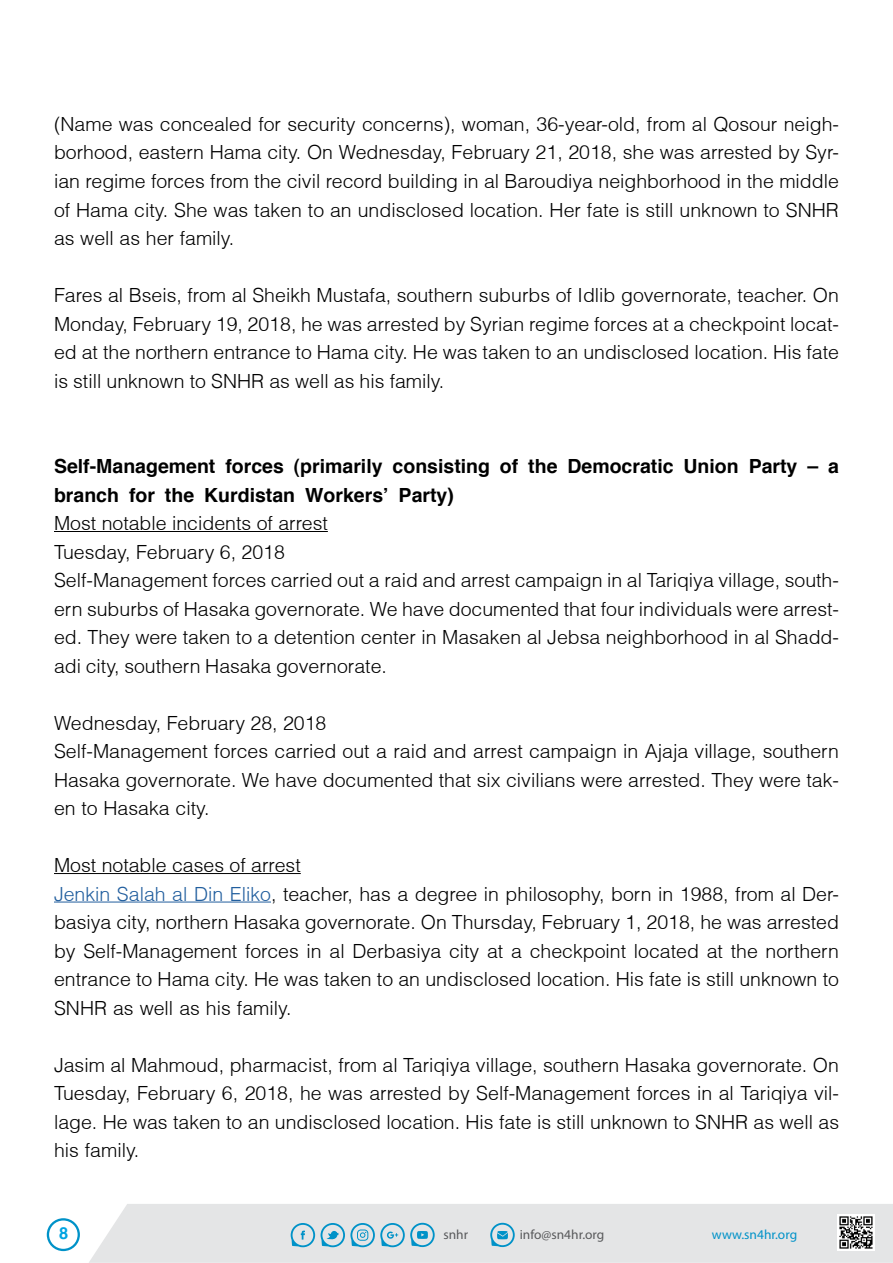
<style>
.page{position:relative;width:893px;height:1263px;background:#fff}
.page>*{position:absolute;margin:0;border:0;box-sizing:border-box;transform-origin:0 0}
.t1{font:300 19.5px/28.5px "Helvetica";color:#000}
.t2{font:700 19.5px "Helvetica";color:#000}
.t3{font:700 16.5px "Helvetica";color:#00a4e2}
.t4{font:13.35px "Myriad Pro";color:#58595b}
.t5{font:13.35px "Myriad Pro";color:#0092c8}
.s1{color:#215e9e}
</style>
<div class="page">
<div style="left:89px;top:1204px;width:804px;height:59px;background:#e4e5e6"></div>
<svg style="left:291px;top:1223px;width:24px;height:24px"></svg>
<svg style="left:321px;top:1223px;width:114px;height:24px"></svg>
<svg style="left:490px;top:1223px;width:25px;height:24px"></svg>
<img style="left:837px;top:1214px;width:37px;height:37px">
<svg style="left:47px;top:1218px;width:33px;height:33px"></svg>
<hr style="left:54px;top:531px;width:274px;height:1px;background:#000">
<hr style="left:54px;top:873px;width:247px;height:1px;background:#000">
<hr style="left:54px;top:901px;width:217px;height:1px;background:#215e9e">
<p class="t1" style="left:54px;top:110px;width:786px">(Name was concealed for security concerns ,) woman, 36-year-old, from al Qosour neigh-</p>
<p class="t1" style="left:54px;top:138px;width:786px">borhood, eastern Hama city. On Wednesday, February 21, 2018, she was arrested by Syr-</p>
<p class="t1" style="left:54px;top:167px;width:786px">ian regime forces from the civil record building in al Baroudiya neighborhood in the middle</p>
<p class="t1" style="left:54px;top:195px;width:786px">of Hama city. She was taken to an undisclosed location. Her fate is still unknown to SNHR as well as her family.</p>
<p class="t1" style="left:54px;top:281px;width:786px">Fares al Bseis, from al Sheikh Mustafa, southern suburbs of Idlib governorate, teacher. On</p>
<p class="t1" style="left:54px;top:338px;width:786px">ed at the northern entrance to Hama city. He was taken to an undisclosed location. His fate</p>
<p class="t1" style="left:54px;top:309px;width:786px">Monday, February 19, 2018, he was arrested by Syrian regime forces at a checkpoint locat-</p>
<p class="t1" style="left:54px;top:366px;width:392px">is still unknown to SNHR as well as his family.</p>
<p class="t2" style="left:54px;top:454px;width:163px">Self-Management</p>
<p class="t2" style="left:225px;top:454px;width:60px">forces</p>
<p class="t2" style="left:294px;top:454px;width:90px">(primarily</p>
<p class="t2" style="left:393px;top:454px;width:99px">consisting</p>
<p class="t2" style="left:129px;top:482px;width:27px">for</p>
<p class="t2" style="left:204px;top:482px;width:93px">Kurdistan</p>
<p class="t2" style="left:305px;top:482px;width:85px">Workers’</p>
<p class="t2" style="left:54px;top:482px;width:67px">branch</p>
<p class="t1" style="left:54px;top:509px;width:275px">Most notable incidents of arrest<br>Tuesday, February 6, 2018</p>
<p class="t2" style="left:165px;top:482px;width:31px">the</p>
<p class="t2" style="left:399px;top:482px;width:57px">Party(</p>
<p class="t2" style="left:500px;top:454px;width:20px">of</p>
<p class="t2" style="left:528px;top:454px;width:31px">the</p>
<p class="t2" style="left:567px;top:454px;width:108px">Democratic</p>
<p class="t2" style="left:684px;top:454px;width:57px">Union</p>
<p class="t2" style="left:749px;top:454px;width:50px">Party</p>
<p class="t2" style="left:807px;top:454px;width:12px">–</p>
<p class="t2" style="left:828px;top:454px;width:12px">a</p>
<p class="t1" style="left:54px;top:566px;width:786px">Self-Management forces carried out a raid and arrest campaign in al Tariqiya village, south-</p>
<p class="t1" style="left:54px;top:594px;width:786px">ern suburbs of Hasaka governorate. We have documented that four individuals were arrest-</p>
<p class="t1" style="left:54px;top:623px;width:786px">ed. They were taken to a detention center in Masaken al Jebsa neighborhood in al Shadd-</p>
<p class="t1" style="left:54px;top:651px;width:334px">adi city, southern Hasaka governorate.</p>
<p class="t1" style="left:54px;top:708px;width:786px">Wednesday, February 28, 2018<br>Self-Management forces carried out a raid and arrest campaign in Ajaja village, southern</p>
<p class="t1" style="left:54px;top:794px;width:157px">en to Hasaka city.</p>
<p class="t1" style="left:54px;top:765px;width:786px">Hasaka governorate. We have documented that six civilians were arrested. They were tak-</p>
<p class="t1" style="left:54px;top:851px;width:248px">Most notable cases of arrest</p>
<p class="t1" style="left:54px;top:879px;width:786px"><span class="s1">Jenkin Salah al Din Eliko</span>, teacher, has a degree in philosophy, born in 1988, from al Der-</p>
<p class="t1" style="left:54px;top:936px;width:786px;text-align:justify">by Self-Management forces in al Derbasiya city at a checkpoint located at the northern entrance to Hama city. He was taken to an undisclosed location. His fate is still unknown to SNHR as well as his family.</p>
<p class="t1" style="left:54px;top:1050px;width:786px">Jasim al Mahmoud, pharmacist, from al Tariqiya village, southern Hasaka governorate. On</p>
<p class="t1" style="left:54px;top:1107px;width:787px">lage. He was taken to an undisclosed location. His fate is still unknown to SNHR as well as</p>
<p class="t1" style="left:54px;top:908px;width:786px">basiya city, northern Hasaka governorate. On Thursday, February 1, 2018, he was arrested</p>
<p class="t1" style="left:54px;top:1079px;width:786px">Tuesday, February 6, 2018, he was arrested by Self-Management forces in al Tariqiya vil-</p>
<p class="t1" style="left:54px;top:1136px;width:87px">his family.</p>
<p class="t3" style="left:59px;top:1223px;width:11px">8</p>
<p class="t4" style="left:443px;top:1226px;width:26px">snhr</p>
<p class="t4" style="left:520px;top:1226px;width:86px">info@sn4hr.org</p>
<p class="t5" style="left:712px;top:1226px;width:87px">www.sn4hr.org</p>
</div>
